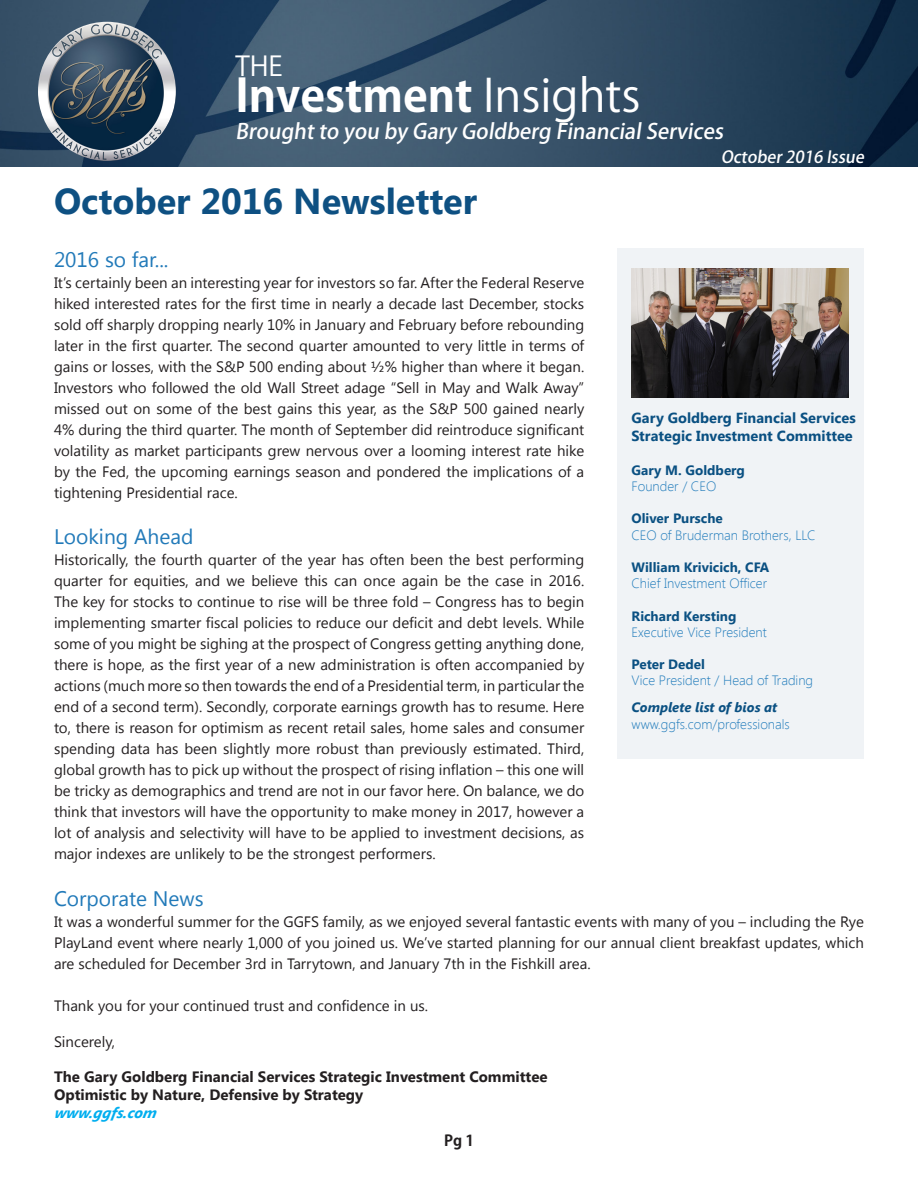
<style>
.page{position:relative;width:918px;height:1188px;background:#fff}
.page>*{position:absolute;margin:0;border:0;box-sizing:border-box;transform-origin:0 0}
.t1{font:700 45px "Koz Go Pro";color:#fff}
.t2{font:700 36px "Segoe UI";color:#0e5082}
.t3{font:27px "Koz Go Pro";color:#fff}
.t4{font:500 21px "Koz Go Pro";color:#fff}
.t5{font:21px "Segoe UI";color:#227ab9}
.t6{font:500 16.5px "Koz Go Pro";color:#fff}
.t7{font:15px/21px "Segoe UI";color:#231f20;text-align:justify}
.t8{font:700 15px "Segoe UI";color:#231f20}
.t9{font:italic 700 15px "Segoe UI";color:#00aeef}
.t10{font:700 15px "Koz Go Pro";color:#231f20}
.t11{font:700 14.55px "Segoe UI";color:#0a5082}
.t12{font:300 13.5px "Segoe UI";color:#207bbb}
.t13{font:700 13.5px "Segoe UI";color:#0a5082}
.t14{font:italic 700 13.5px "Segoe UI";color:#0a5082}
.s1{font-weight:400}
</style>
<div class="page">
<img style="left:0;top:0;width:918px;height:166px">
<img style="left:38px;top:22px;width:138px;height:139px">
<div style="left:617px;top:248px;width:247px;height:511px;background:#f0f3f6"></div>
<img style="left:632px;top:268px;width:217px;height:130px">
<p class="t3" style="left:235px;top:48px;width:49px">THE</p>
<p class="t1" style="left:235px;top:66px;width:407px">Investment <span class="s1">Insights</span></p>
<p class="t4" style="left:235px;top:117px;width:493px">Brought to you by Gary Goldberg FinancialServices</p>
<p class="t6" style="left:721px;top:146px;width:148px">October 2016 Issue</p>
<p class="t2" style="left:54px;top:176px;width:425px">October 2016 Newsletter</p>
<p class="t5" style="left:54px;top:245px;width:116px">2016 so far...</p>
<p class="t7" style="left:54px;top:271px;width:532px">It’s certainly been an interesting year for investors so far. After the Federal Reserve hiked interested rates for the first time in nearly a decade last December, stocks sold off sharply dropping nearly 10% in January and February before rebounding later in the first quarter. The second quarter amounted to very little in terms of gains or losses, with the S&amp;P 500 ending about ½% higher than where it began.<br>Investors who followed the old Wall Street adage “Sell in May and Walk Away” missed out on some of the best gains this year, as the S&amp;P 500 gained nearly 4% during the third quarter. The month of September did reintroduce significant volatility as market participants grew nervous over a looming interest rate hike by the Fed, the upcoming earnings season and pondered the implications of a tightening Presidential race.</p>
<p class="t5" style="left:54px;top:522px;width:141px">Looking Ahead</p>
<p class="t7" style="left:54px;top:549px;width:532px">Historically, the fourth quarter of the year has often been the best performing quarter for equities, and we believe this can once again be the case in 2016.<br>The key for stocks to continue to rise will be three fold – Congress has to begin implementing smarter fiscal policies to reduce our deficit and debt levels. While some of you might be sighing at the prospect of Congress getting anything done, there is hope, as the first year of a new administration is often accompanied by actions (much more so then towards the end of a Presidential term, in particular the end of a second term). Secondly, corporate earnings growth has to resume. Here to, there is reason for optimism as recent retail sales, home sales and consumer spending data has been slightly more robust than previously estimated. Third, global growth has to pick up without the prospect of rising inflation – this one will be tricky as demographics and trend are not in our favor here. On balance, we do think that investors will have the opportunity to make money in 2017, however a lot of analysis and selectivity will have to be applied to investment decisions, as major indexes are unlikely to be the strongest performers.</p>
<p class="t5" style="left:54px;top:884px;width:151px">Corporate News</p>
<p class="t7" style="left:54px;top:911px;width:812px">It was a wonderful summer for the GGFS family, as we enjoyed several fantastic events with many of you – including the Rye PlayLand event where nearly 1,000 of you joined us. We’ve started planning for our annual client breakfast updates, which are scheduled for December 3rd in Tarrytown, and January 7th in the Fishkill area.</p>
<p class="t7" style="left:54px;top:995px;width:376px">Thank you for your continued trust and confidence in us.</p>
<p class="t7" style="left:54px;top:1031px;width:63px">Sincerely,</p>
<p class="t8" style="left:54px;top:1066px;width:495px">The Gary Goldberg Financial Services Strategic Investment Committee</p>
<p class="t8" style="left:54px;top:1084px;width:311px">Optimistic by Nature, Defensive by Strategy</p>
<p class="t9" style="left:54px;top:1102px;width:107px">www.ggfs.com</p>
<p class="t11" style="left:632px;top:408px;width:226px">Gary Goldberg Financial Services</p>
<p class="t11" style="left:632px;top:425px;width:223px">Strategic Investment Committee</p>
<p class="t13" style="left:632px;top:460px;width:115px">Gary M. Goldberg</p>
<p class="t12" style="left:632px;top:477px;width:86px">Founder / CEO</p>
<p class="t13" style="left:632px;top:509px;width:93px">Oliver Pursche</p>
<p class="t12" style="left:632px;top:526px;width:186px">CEO of Bruderman Brothers, LLC</p>
<p class="t13" style="left:632px;top:558px;width:139px">William Krivicich, CFA</p>
<p class="t12" style="left:632px;top:574px;width:137px">Chief Investment Officer</p>
<p class="t13" style="left:632px;top:606px;width:106px">Richard Kersting</p>
<p class="t12" style="left:632px;top:623px;width:137px">Executive Vice President</p>
<p class="t13" style="left:632px;top:655px;width:75px">Peter Dedel</p>
<p class="t12" style="left:632px;top:671px;width:183px">Vice President / Head of Trading</p>
<p class="t14" style="left:632px;top:698px;width:147px">Complete list of bios at</p>
<p class="t12" style="left:632px;top:715px;width:160px">www.ggfs.com/professionals</p>
<p class="t10" style="left:444px;top:1131px;width:31px">Pg 1</p>
</div>
